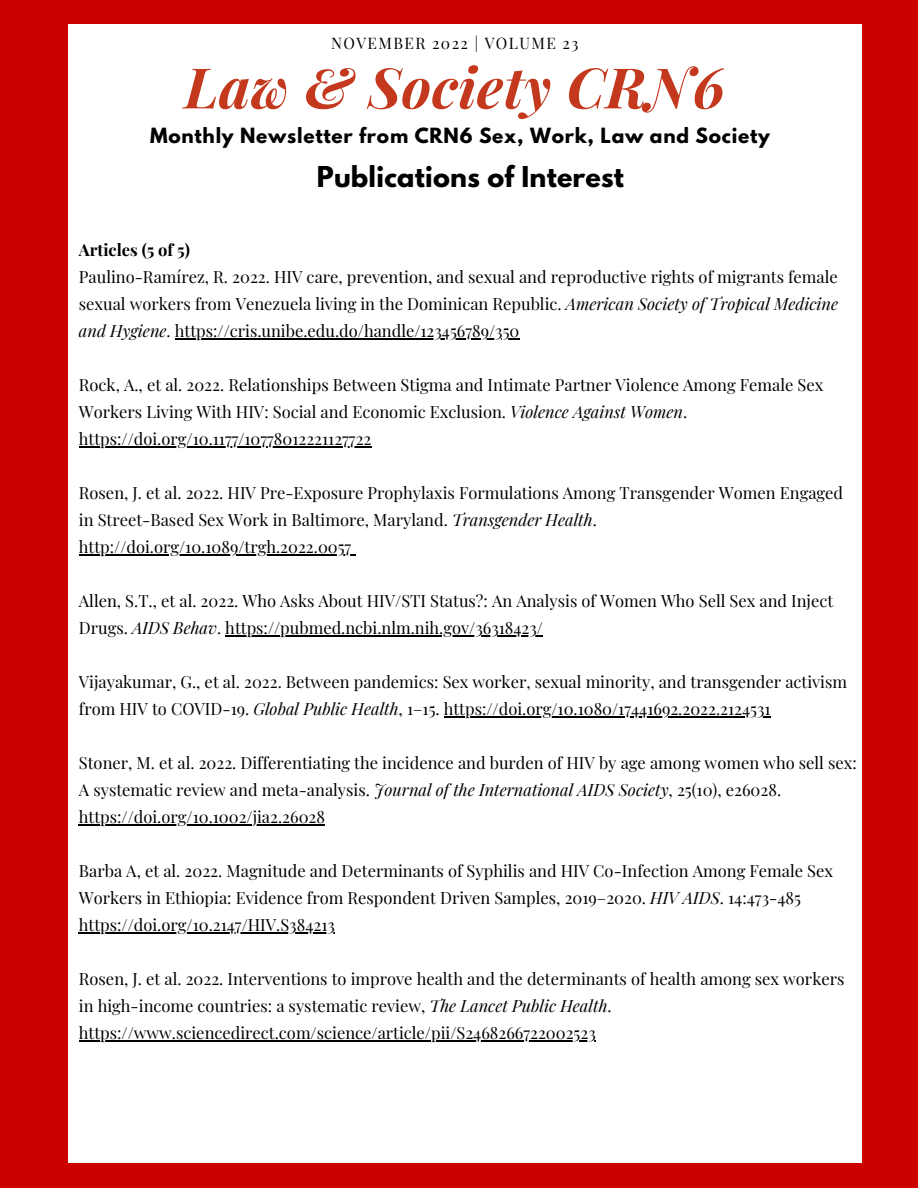
<style>
.page{position:relative;width:918px;height:1188px;background:#cd0000}
.page>*{position:absolute;margin:0;border:0;box-sizing:border-box;transform-origin:0 0}
.t1{font:italic 700 56.1px "Playfair Display";letter-spacing:.01em;color:#c4391d}
.t2{font:700 25.5px "League Spartan";letter-spacing:.01em;color:#000}
.t3{font:700 18.6px "League Spartan";letter-spacing:.04em;color:#000}
.t4{font:16.5px/27px "Playfair Display";color:#000}
.t5{font:700 16.5px "Playfair Display";color:#000}
.t6{font:15.6px "Playfair Display";letter-spacing:.09em;color:#000}
.s1{font-style:italic}
</style>
<div class="page">
<div style="left:69px;top:25px;width:793px;height:1138px;background:#fff"></div>
<hr style="left:175px;top:338px;width:344px;height:1px;background:#000">
<hr style="left:79px;top:446px;width:292px;height:1px;background:#000">
<hr style="left:79px;top:554px;width:272px;height:1px;background:#000">
<hr style="left:225px;top:635px;width:318px;height:1px;background:#000">
<hr style="left:444px;top:716px;width:327px;height:1px;background:#000">
<hr style="left:79px;top:824px;width:246px;height:1px;background:#000">
<hr style="left:79px;top:932px;width:256px;height:1px;background:#000">
<hr style="left:79px;top:1040px;width:517px;height:1px;background:#000">
<p class="t6" style="left:331px;top:32px;width:249px">NOVEMBER 2022 | VOLUME 23</p>
<h1 class="t1" style="left:185px;top:48px;width:542px">Law &amp; Society CRN6</h1>
<p class="t3" style="left:150px;top:126px;width:621px">Monthly Newsletter from CRN6 Sex, Work, Law and Society</p>
<h2 class="t2" style="left:317px;top:164px;width:309px">Publications of Interest</h2>
<p class="t5" style="left:79px;top:238px;width:113px">Articles (5 of 5)</p>
<p class="t4" style="left:79px;top:263px;width:761px;text-align:justify">Paulino-Ramírez, R. 2022. HIV care, prevention, and sexual and reproductive rights of migrants female sexual workers from Venezuela living in the Dominican Republic. <span class="s1">American Society of Tropical Medicine and Hygiene</span>. https://cris.unibe.edu.do/handle/123456789/350</p>
<p class="t4" style="left:79px;top:371px;width:746px">Rock, A., et al. 2022. Relationships Between Stigma and Intimate Partner Violence Among Female Sex<br>Workers Living With HIV: Social and Economic Exclusion. <span class="s1">Violence Against Women</span>. https://doi.org/10.1177/10778012221127722</p>
<p class="t4" style="left:79px;top:479px;width:766px">Rosen, J. et al. 2022. HIV Pre-Exposure Prophylaxis Formulations Among Transgender Women Engaged in Street-Based Sex Work in Baltimore, Maryland. <span class="s1">Transgender Health</span>. http://doi.org/10.1089/trgh.2022.0057</p>
<p class="t4" style="left:79px;top:587px;width:756px">Allen, S.T., et al. 2022. Who Asks About HIV/STI Status?: An Analysis of Women Who Sell Sex and Inject<br>Drugs. <span class="s1">AIDS Behav</span>. https://pubmed.ncbi.nlm.nih.gov/36318423/</p>
<p class="t4" style="left:79px;top:668px;width:770px">Vijayakumar, G., et al. 2022. Between pandemics: Sex worker, sexual minority, and transgender activism from HIV to COVID-19. <span class="s1">Global Public Health</span>, 1–15. https://doi.org/10.1080/17441692.2022.2124531</p>
<p class="t4" style="left:79px;top:749px;width:779px">Stoner, M. et al. 2022. Differentiating the incidence and burden of HIV by age among women who sell sex:<br>A systematic review and meta-analysis. <span class="s1">Journal of the International AIDS Society</span>, 25(10), e26028. https://doi.org/10.1002/jia2.26028</p>
<p class="t4" style="left:79px;top:857px;width:756px">Barba A, et al. 2022. Magnitude and Determinants of Syphilis and HIV Co-Infection Among Female Sex<br>Workers in Ethiopia: Evidence from Respondent Driven Samples, 2019–2020. <span class="s1">HIV AIDS</span>. 14:473-485 https://doi.org/10.2147/HIV.S384213</p>
<p class="t4" style="left:79px;top:965px;width:767px">Rosen, J. et al. 2022. Interventions to improve health and the determinants of health among sex workers in high-income countries: a systematic review, <span class="s1">The Lancet Public Health</span>. https://www.sciencedirect.com/science/article/pii/S2468266722002523</p>
</div>
